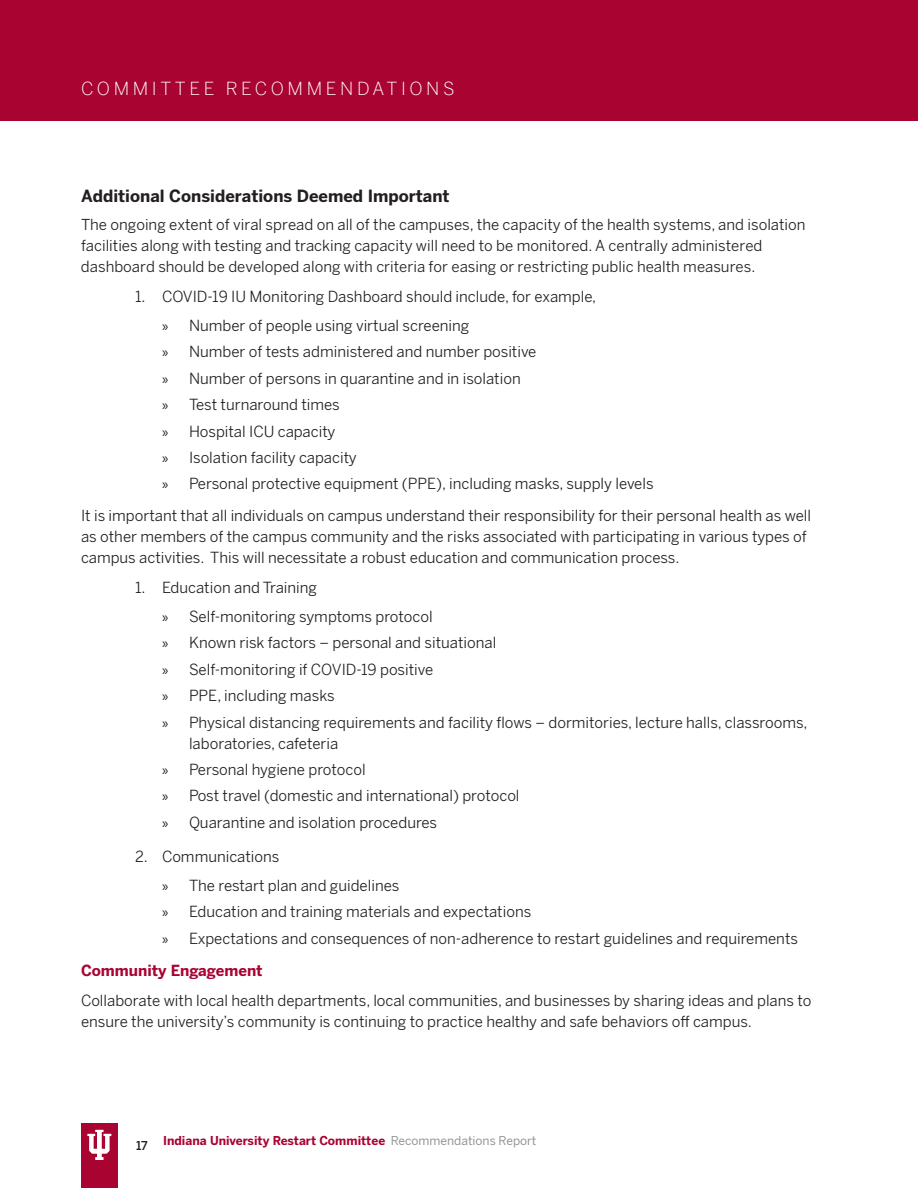
<style>
.page{position:relative;width:918px;height:1188px;background:#fff}
.page>*{position:absolute;margin:0;border:0;box-sizing:border-box;transform-origin:0 0}
.t1{font:300 18px "Benton Sans";letter-spacing:.2em;color:#fff}
.t2{font:700 16.5px "Benton Sans";color:#231f20}
.t3{font:15px/21px "Benton Sans";color:#231f20}
.t4{font:700 15px "Benton Sans";color:#a90332}
.t5{font:700 12px "Benton Sans";color:#a90332}
.t6{font:500 12px "Benton Sans";color:#231f20}
.s1{font-family:"Myriad Pro"}
.s2{font-weight:400;color:#939598}
</style>
<div class="page">
<div style="left:0;top:0;width:918px;height:122px;background:#a90332"></div>
<div style="left:81px;top:1124px;width:37px;height:64px;background:#a90332"></div>
<svg style="left:87px;top:1130px;width:24px;height:30px"></svg>
<p class="t1" style="left:81px;top:78px;width:375px">COMMITTEE RECOMMENDATIONS</p>
<p class="t2" style="left:81px;top:186px;width:370px">Additional Considerations Deemed Important</p>
<p class="t3" style="left:81px;top:215px;width:726px">The ongoing extent of viral spread on all of the campuses, the capacity of the health systems, and isolation facilities along with testing and tracking capacity will need to be monitored . A centrally administered dashboard should be developed along with criteria for easing or restricting public health measures .</p>
<p class="t3" style="left:135px;top:287px;width:463px">1. COVID-19 IU Monitoring Dashboard should include, for example,</p>
<p class="t3" style="left:162px;top:315px;width:309px"><span class="s1">»</span> Number of people using virtual screening</p>
<p class="t3" style="left:162px;top:341px;width:376px"><span class="s1">»</span> Number of tests administered and number positive</p>
<p class="t3" style="left:162px;top:368px;width:360px"><span class="s1">»</span> Number of persons in quarantine and in isolation</p>
<p class="t3" style="left:162px;top:394px;width:179px"><span class="s1">»</span> Test turnaround times</p>
<p class="t3" style="left:162px;top:421px;width:175px"><span class="s1">»</span> Hospital ICU capacity</p>
<p class="t3" style="left:162px;top:447px;width:196px"><span class="s1">»</span> Isolation facility capacity</p>
<p class="t3" style="left:162px;top:473px;width:493px"><span class="s1">»</span> Personal protective equipment (PPE), including masks, supply levels</p>
<p class="t3" style="left:81px;top:506px;width:732px">It is important that all individuals on campus understand their responsibility for their personal health as well as other members of the campus community and the risks associated with participating in various types of campus activities. This will necessitate a robust education and communication process.</p>
<p class="t3" style="left:135px;top:578px;width:184px">1. Education and Training</p>
<p class="t3" style="left:162px;top:606px;width:272px"><span class="s1">»</span> Self-monitoring symptoms protocol</p>
<p class="t3" style="left:162px;top:632px;width:336px"><span class="s1">»</span> Known risk factors – personal and situational</p>
<p class="t3" style="left:162px;top:659px;width:273px"><span class="s1">»</span> Self-monitoring if COVID-19 positive</p>
<p class="t3" style="left:162px;top:685px;width:174px"><span class="s1">»</span> PPE, including masks</p>
<p class="t3" style="left:189px;top:712px;width:620px;text-indent:-27px"><span class="s1">»</span> Physical distancing requirements and facility flows – dormitories, lecture halls, classrooms, laboratories, cafeteria</p>
<p class="t3" style="left:162px;top:759px;width:205px"><span class="s1">»</span> Personal hygiene protocol</p>
<p class="t3" style="left:162px;top:785px;width:359px"><span class="s1">»</span> Post travel (domestic and international) protocol</p>
<p class="t3" style="left:162px;top:812px;width:277px"><span class="s1">»</span> Quarantine and isolation procedures</p>
<p class="t3" style="left:135px;top:846px;width:146px">2. Communications</p>
<p class="t3" style="left:162px;top:875px;width:239px"><span class="s1">»</span> The restart plan and guidelines</p>
<p class="t3" style="left:162px;top:901px;width:371px"><span class="s1">»</span> Education and training materials and expectations</p>
<p class="t3" style="left:162px;top:928px;width:637px"><span class="s1">»</span> Expectations and consequences of non-adherence to restart guidelines and requirements</p>
<p class="t4" style="left:81px;top:961px;width:183px">Community Engagement</p>
<p class="t3" style="left:81px;top:990px;width:732px">Collaborate with local health departments, local communities, and businesses by sharing ideas and plans to ensure the university’s community is continuing to practice healthy and safe behaviors off campus.</p>
<p class="t6" style="left:136px;top:1138px;width:13px">17</p>
<p class="t5" style="left:163px;top:1133px;width:375px">Indiana University Restart Committee <span class="s2">Recommendations Report</span></p>
</div>
